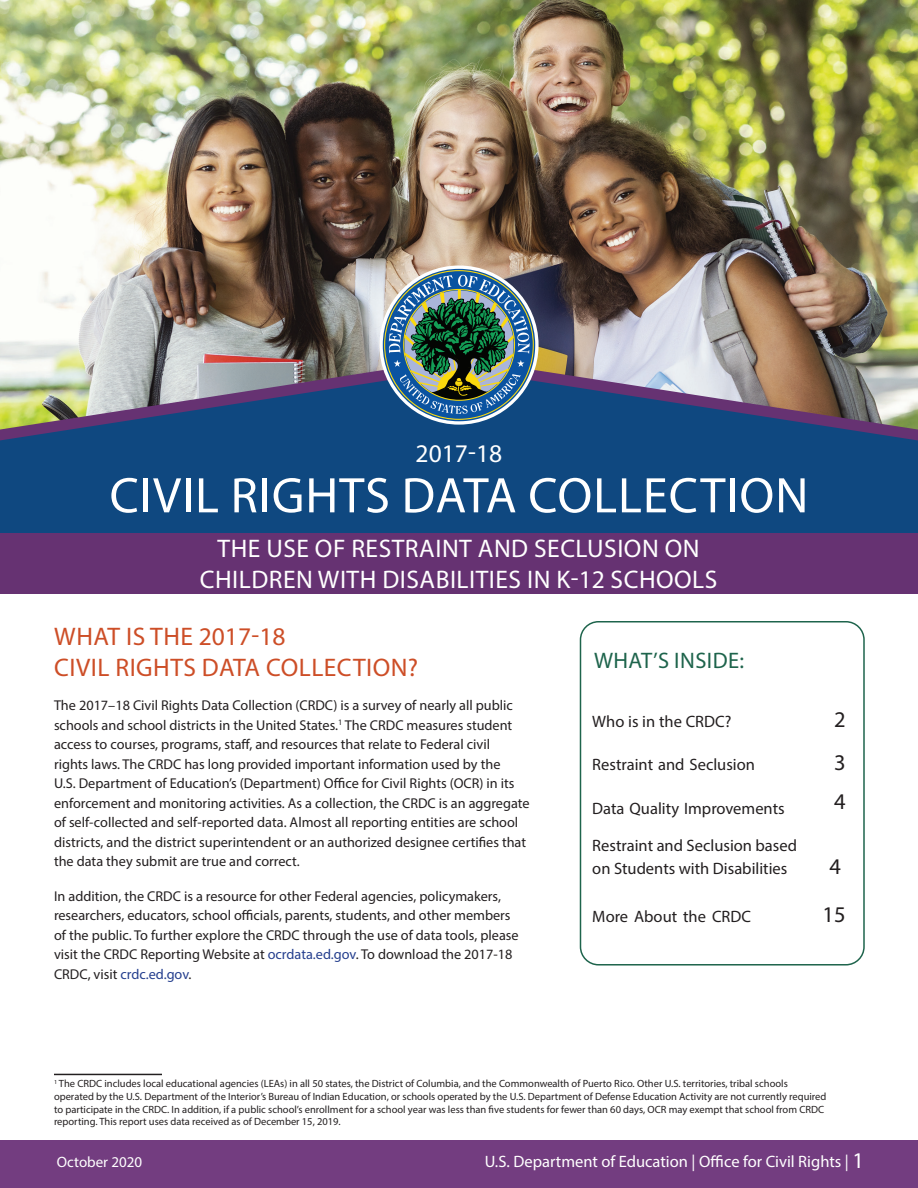
<style>
.page{position:relative;width:918px;height:1188px;background:#fff}
.page>*{position:absolute;margin:0;border:0;box-sizing:border-box;transform-origin:0 0}
.t1{font:50.4px "Myriad Pro";letter-spacing:.02em;color:#fff}
.t2{font:25.5px "Myriad Pro";letter-spacing:.02em;color:#fff}
.t3{font:25.5px/30.6px "Myriad Pro";letter-spacing:.02em;color:#cd4e27}
.t4{font:22.5px "Myriad Pro";letter-spacing:.02em;color:#1e644c}
.t5{font:22.5px "Myriad Pro";color:#231f20}
.t6{font:16.5px/22.5px "Myriad Pro";color:#231f20}
.t7{font:16.5px "Myriad Pro";color:#fff}
.t8{font:15px "Myriad Pro";color:#fff}
.Heading_2{font:14.25px/19.5px "Myriad Pro";color:#231f20}
.t9{font:10.5px/12.6px "Myriad Pro";color:#231f20}
.s1{color:#253f8e}
.s2{font-size:22.5px}
</style>
<div class="page">
<div style="left:0;top:1140px;width:918px;height:48px;background:#733d80"></div>
<img style="left:0;top:0;width:918px;height:358px">
<img style="left:0;top:358px;width:918px;height:11px">
<svg style="left:0;top:369px;width:918px;height:164px;background:#2e5784"></svg>
<svg style="left:383px;top:269px;width:152px;height:152px;background:#52777e"></svg>
<div style="left:0;top:533px;width:918px;height:61px;background:#663272"></div>
<div style="left:580px;top:621px;width:285px;height:345px;border:2px solid #1e644c;border-radius:18px"></div>
<hr style="left:54px;top:1074px;width:108px;height:1px;background:#231f20">
<p class="t2" style="left:416px;top:438px;width:88px">2017-18</p>
<p class="t1" style="left:110px;top:464px;width:700px">CIVIL RIGHTS DATA COLLECTION</p>
<p class="t2" style="left:218px;top:533px;width:483px">THE USE OF RESTRAINT AND SECLUSION ON</p>
<p class="t2" style="left:200px;top:564px;width:519px">CHILDREN WITH DISABILITIES IN K-12 SCHOOLS</p>
<p class="t3" style="left:54px;top:621px;width:366px">WHAT IS THE 2017-18<br>CIVIL RIGHTS DATA COLLECTION?</p>
<p class="Heading_2" style="left:54px;top:696px;width:477px">The 2017–18 Civil Rights Data Collection (CRDC) is a survey of nearly all public schools and school districts in the United States.<sup>1</sup> The CRDC measures student access to courses, programs, staff, and resources that relate to Federal civil<br>rights laws. The CRDC has long provided important information used by the<br>U.S. Department of Education’s (Department) Office for Civil Rights (OCR) in its enforcement and monitoring activities. As a collection, the CRDC is an aggregate of self-collected and self-reported data. Almost all reporting entities are school districts, and the district superintendent or an authorized designee certifies that the data they submit are true and correct.</p>
<p class="Heading_2" style="left:54px;top:886px;width:466px">In addition, the CRDC is a resource for other Federal agencies, policymakers, researchers, educators, school officials, parents, students, and other members of the public. To further explore the CRDC through the use of data tools, please visit the CRDC Reporting Website at <span class="s1">ocrdata.ed.gov</span>. To download the 2017-18<br>CRDC, visit <span class="s1">crdc.ed.gov</span>.</p>
<p class="t4" style="left:594px;top:647px;width:152px">WHAT’S INSIDE:</p>
<p class="t6" style="left:592px;top:710px;width:141px">Who is in the CRDC?</p>
<p class="t5" style="left:834px;top:706px;width:13px">2</p>
<p class="t6" style="left:592px;top:753px;width:164px">Restraint and Seclusion</p>
<p class="t5" style="left:834px;top:749px;width:13px">3</p>
<p class="t6" style="left:592px;top:797px;width:194px">Data Quality Improvements</p>
<p class="t5" style="left:834px;top:788px;width:13px">4</p>
<p class="t6" style="left:592px;top:834px;width:206px">Restraint and Seclusion based on Students with Disabilities</p>
<p class="t5" style="left:829px;top:853px;width:13px">4</p>
<p class="t6" style="left:592px;top:905px;width:160px">More About the CRDC</p>
<p class="t5" style="left:823px;top:900px;width:25px">15</p>
<p class="t9" style="left:54px;top:1077px;width:774px"><sup>1</sup> The CRDC includes local educational agencies (LEAs) in all 50 states, the District of Columbia, and the Commonwealth of Puerto Rico. Other U.S. territories, tribal schools operated by the U.S. Department of the Interior’s Bureau of Indian Education, or schools operated by the U.S. Department of Defense Education Activity are not currently required to participate in the CRDC. In addition, if a public school’s enrollment for a school year was less than five students for fewer than 60 days, OCR may exempt that school from CRDC reporting. This report uses data received as of December 15, 2019.</p>
<p class="t8" style="left:57px;top:1153px;width:87px">October 2020</p>
<p class="t7" style="left:485px;top:1151px;width:381px">U.S. Department of Education | Office for Civil Rights | <span class="s2">1</span></p>
</div>
